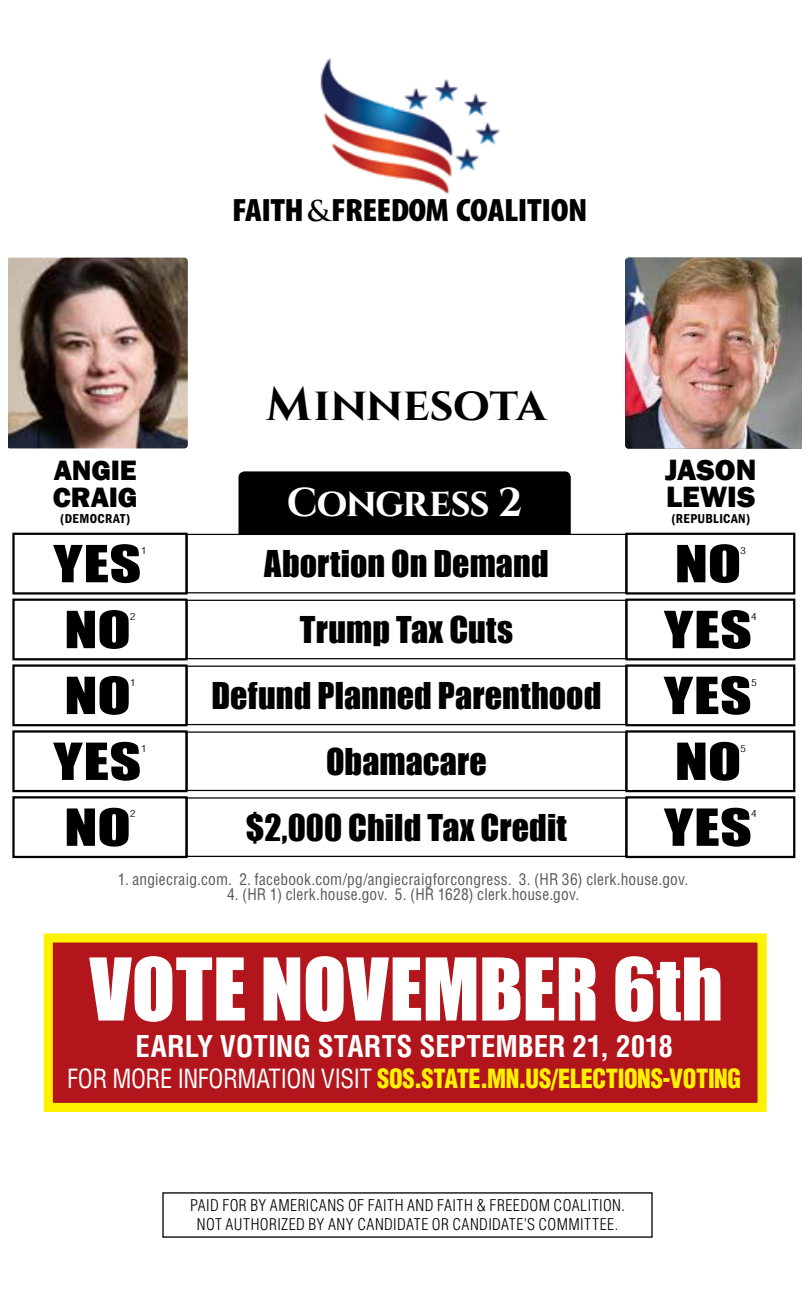
<style>
.page{position:relative;width:810px;height:1296px;background:#fff}
.page>*{position:absolute;margin:0;border:0;box-sizing:border-box;transform-origin:0 0}
.t1{font:79.88px "Impact";letter-spacing:.005em;color:#fff}
.t2{font:47.25px "Impact";letter-spacing:.005em;color:#000;scale:1.3 1}
.t3{font:700 47.25px "Cinzel";letter-spacing:-.005em;color:#000}
.t4{font:700 40.27px "Cinzel";letter-spacing:-.035em;color:#fff}
.t5{font:33.98px "Impact";color:#000}
.t6{font:900 condensed 32.4px "Myriad Pro";letter-spacing:-.02em;color:#000;scale:1.11 1}
.t7{font:800 30.15px/26.3px "Franklin Gothic";color:#000}
.t8{font:700 condensed 29.25px "Helvetica LT Std";color:#fff}
.t9{font:800 28.8px/26.3px "Franklin Gothic";letter-spacing:-.005em;color:#000}
.t10{font:900 condensed 25.88px "Helvetica LT Std";letter-spacing:-.015em;color:#fff200;scale:.95 1}
.t11{font:condensed 15.75px "Helvetica LT Std";letter-spacing:.015em;color:#58595b}
.t12{font:300 condensed 15.75px/18.9px "Helvetica LT Std";letter-spacing:.025em;color:#000;text-align:center}
.t13{font:600 condensed 13.28px "Franklin Gothic";letter-spacing:.03em;color:#000}
.t14{font:300 condensed 9.45px "Helvetica LT Std";color:#000;scale:1.3 1}
.s1{font-family:"Trajan Pro";font-weight:700;font-stretch:normal;font-size:27.9px}
.s2{font-weight:400;color:#fff}
</style>
<div class="page">
<div style="left:239px;top:471px;width:332px;height:63px;background:#000"></div>
<img style="left:8px;top:258px;width:180px;height:190px">
<img style="left:625px;top:258px;width:177px;height:191px">
<div style="left:186px;top:600px;width:441px;height:59px;border:1px solid #000"></div>
<div style="left:12px;top:599px;width:176px;height:61px;border:2px solid #000"></div>
<div style="left:625px;top:599px;width:170px;height:61px;border:2px solid #000"></div>
<div style="left:186px;top:666px;width:441px;height:59px;border:1px solid #000"></div>
<div style="left:12px;top:664px;width:176px;height:62px;border:2px solid #000"></div>
<div style="left:625px;top:664px;width:170px;height:62px;border:2px solid #000"></div>
<div style="left:186px;top:534px;width:441px;height:59px;border:1px solid #000"></div>
<div style="left:12px;top:533px;width:176px;height:62px;border:2px solid #000"></div>
<div style="left:625px;top:533px;width:170px;height:62px;border:2px solid #000"></div>
<div style="left:186px;top:797px;width:441px;height:60px;border:1px solid #000"></div>
<div style="left:12px;top:796px;width:176px;height:62px;border:2px solid #000"></div>
<div style="left:625px;top:796px;width:170px;height:62px;border:2px solid #000"></div>
<div style="left:186px;top:731px;width:441px;height:60px;border:1px solid #000"></div>
<div style="left:12px;top:730px;width:176px;height:62px;border:2px solid #000"></div>
<div style="left:625px;top:730px;width:170px;height:62px;border:2px solid #000"></div>
<img style="left:320px;top:59px;width:180px;height:135px">
<div style="left:44px;top:933px;width:723px;height:179px;background:#b2151b;border:9px solid #fff200"></div>
<h3 class="t6" style="left:232px;top:189px;width:322px">FAITH<span class="s1">&amp;</span>FREEDOM COALITION</h3>
<h3 class="t9" style="left:53px;top:457px;width:86px">ANGIE<br>CRAIG</h3>
<p class="t13" style="left:60px;top:510px;width:72px">(DEMOCRAT)</p>
<h2 class="t3" style="left:266px;top:376px;width:282px">Minnesota</h2>
<h3 class="t4" style="left:287px;top:478px;width:237px">Congress 2</h3>
<h3 class="t7" style="left:665px;top:457px;width:93px">JASON<br>LEWIS</h3>
<p class="t13" style="left:671px;top:510px;width:81px">(REPUBLICAN)</p>
<h2 class="t2" style="left:53px;top:527px;width:69px">YES</h2>
<h3 class="t5" style="left:264px;top:537px;width:286px">Abortion On Demand</h3>
<p class="t14" style="left:141px;top:545px;width:6px">1</p>
<h2 class="t2" style="left:675px;top:527px;width:53px">NO</h2>
<p class="t14" style="left:741px;top:545px;width:6px">3</p>
<h2 class="t2" style="left:64px;top:593px;width:53px">NO</h2>
<h3 class="t5" style="left:300px;top:603px;width:215px">Trump Tax Cuts</h3>
<p class="t14" style="left:130px;top:611px;width:6px">2</p>
<h2 class="t2" style="left:664px;top:593px;width:69px">YES</h2>
<p class="t14" style="left:751px;top:611px;width:6px">4</p>
<h2 class="t2" style="left:64px;top:659px;width:53px">NO</h2>
<h3 class="t5" style="left:212px;top:669px;width:391px">Defund Planned Parenthood</h3>
<p class="t14" style="left:130px;top:676px;width:6px">1</p>
<h2 class="t2" style="left:664px;top:659px;width:69px">YES</h2>
<p class="t14" style="left:751px;top:676px;width:6px">5</p>
<h2 class="t2" style="left:53px;top:725px;width:69px">YES</h2>
<h3 class="t5" style="left:326px;top:735px;width:162px">Obamacare</h3>
<p class="t14" style="left:141px;top:742px;width:6px">1</p>
<h2 class="t2" style="left:675px;top:725px;width:53px">NO</h2>
<p class="t14" style="left:741px;top:742px;width:6px">5</p>
<h2 class="t2" style="left:64px;top:791px;width:53px">NO</h2>
<h3 class="t5" style="left:246px;top:801px;width:323px">$2,000 Child Tax Credit</h3>
<p class="t14" style="left:130px;top:808px;width:6px">2</p>
<h2 class="t2" style="left:664px;top:791px;width:69px">YES</h2>
<p class="t14" style="left:751px;top:808px;width:6px">4</p>
<p class="t11" style="left:118px;top:870px;width:572px">1. angiecraig.com. 2. facebook.com/pg/angiecraigforcongress. 3. (HR 36) clerk.house.gov.</p>
<p class="t11" style="left:227px;top:885px;width:354px">4. (HR 1) clerk.house.gov. 5. (HR 1628) clerk.house.gov.</p>
<h1 class="t1" style="left:90px;top:927px;width:635px">VOTE NOVEMBER 6th</h1>
<h3 class="t8" style="left:135px;top:1028px;width:539px">EARLY VOTING STARTS SEPTEMBER 21, 2018</h3>
<h3 class="t10" style="left:67px;top:1062px;width:711px"><span class="s2">FOR MORE INFORMATION VISIT</span> SOS.STATE.MN.US/ELECTIONS-VOTING</h3>
<p class="t12" style="left:190px;top:1196px;width:436px">PAID FOR BY AMERICANS OF FAITH AND FAITH &amp; FREEDOM COALITION.<br>NOT AUTHORIZED BY ANY CANDIDATE OR CANDIDATE’S COMMITTEE.</p>
</div>
